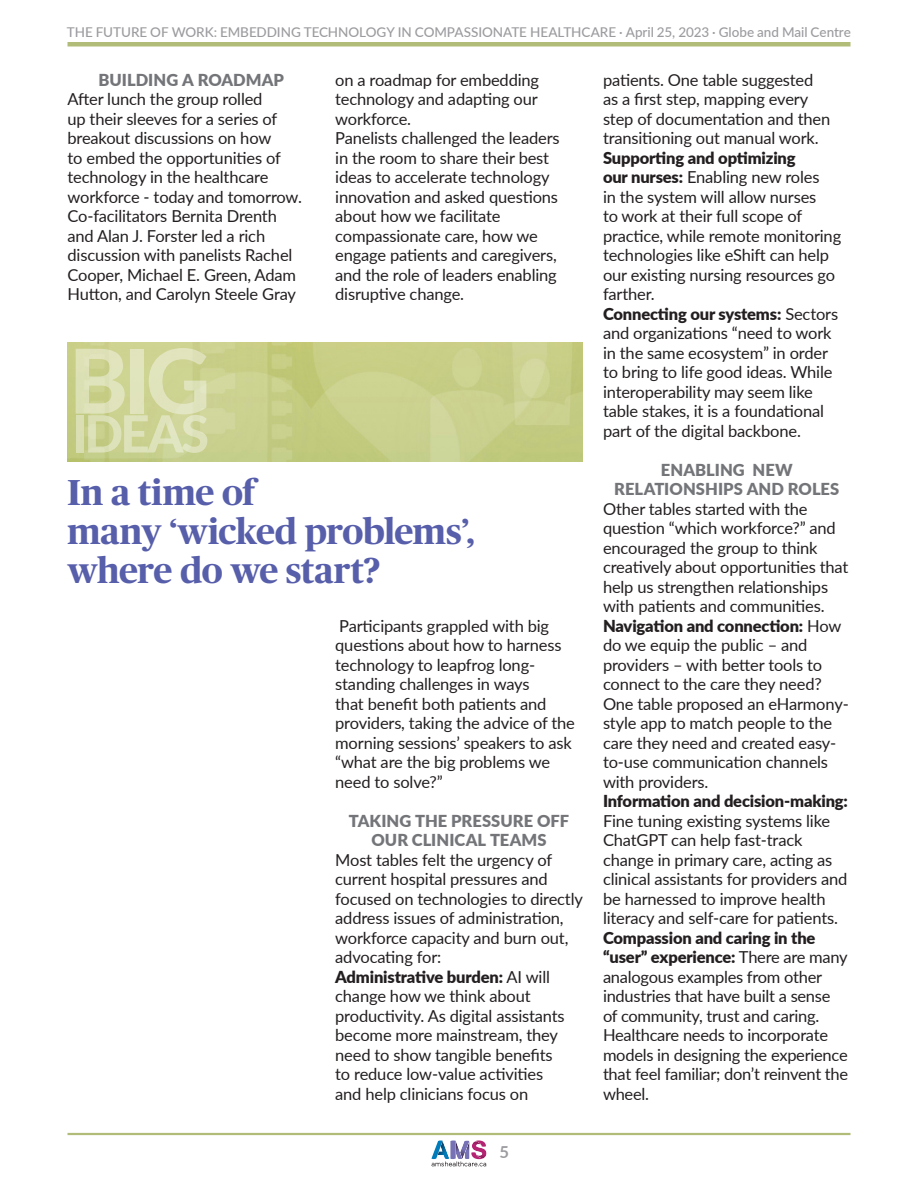
<style>
.page{position:relative;width:918px;height:1188px;background:#fff}
.page>*{position:absolute;margin:0;border:0;box-sizing:border-box;transform-origin:0 0}
.t1{font:700 36px/39px "Publico Headline";letter-spacing:-.015em;color:#575eaa}
.t2{font:16.5px/19.5px "Lato";letter-spacing:-.01em;color:#231f20}
.t3{font:900 16.5px/19.5px "Lato";letter-spacing:.005em;color:#747579;text-align:center}
.t4{font:900 16.5px "Lato";letter-spacing:-.01em;color:#231f20}
.t5{font:700 16.5px "Lato";color:#9c9b9f}
.t6{font:500 13.5px "Lato";letter-spacing:-.005em;color:#9c9b9f}
.s1{font-weight:900}
</style>
<div class="page">
<svg style="left:431px;top:1140px;width:56px;height:27px"></svg>
<hr style="left:68px;top:1133px;width:783px;height:2px;background:#b0bc78">
<hr style="left:68px;top:42px;width:783px;height:4px;background:#b0bc78">
<img style="left:68px;top:343px;width:515px;height:118px">
<svg style="left:76px;top:348px;width:131px;height:105px;background:#d6daa7"></svg>
<p class="t6" style="left:67px;top:27px;width:785px">THE FUTURE OF WORK: EMBEDDING TECHNOLOGY IN COMPASSIONATE HEALTHCARE · April 25, 2023 · Globe and Mail Centre</p>
<p class="t3" style="left:98px;top:69px;width:187px">BUILDING A ROADMAP</p>
<p class="t2" style="left:68px;top:89px;width:236px">After lunch the group rolled<br>up their sleeves for a series of breakout discussions on how<br>to embed the opportunities of technology in the healthcare workforce - today and tomorrow.<br>Co-facilitators Bernita Drenth and Alan J. Forster led a rich discussion with panelists Rachel<br>Cooper, Michael E. Green, Adam<br>Hutton, and Carolyn Steele Gray</p>
<p class="t2" style="left:335px;top:71px;width:226px">on a roadmap for embedding technology and adapting our workforce.<br>Panelists challenged the leaders in the room to share their best ideas to accelerate technology innovation and asked questions about how we facilitate compassionate care, how we engage patients and caregivers, and the role of leaders enabling disruptive change.</p>
<h1 class="t1" style="left:68px;top:475px;width:409px">In a time of<br>many ‘wicked problems’, where do we start?</h1>
<p class="t2" style="left:335px;top:615px;width:241px">Participants grappled with big questions about how to harness technology to leapfrog long&shy;standing challenges in ways<br>that benefit both patients and providers, taking the advice of the morning sessions’ speakers to ask “what are the big problems we need to solve?”</p>
<p class="t3" style="left:349px;top:810px;width:222px">TAKING THE PRESSURE OFF<br>OUR CLINICAL TEAMS</p>
<p class="t2" style="left:335px;top:851px;width:249px">Most tables felt the urgency of current hospital pressures and focused on technologies to directly address issues of administration, workforce capacity and burn out, advocating for:<br><span class="s1">Administrative burden:</span> AI will change how we think about productivity. As digital assistants become more mainstream, they need to show tangible benefits<br>to reduce low-value activities<br>and help clinicians focus on</p>
<p class="t5" style="left:500px;top:1143px;width:11px">5</p>
<p class="t2" style="left:603px;top:69px;width:229px">patients. One table suggested as a first step, mapping every step of documentation and then transitioning out manual work.</p>
<p class="t2" style="left:603px;top:149px;width:240px"><span class="s1">Supporting and optimizing<br>our nurses:</span> Enabling new roles<br>in the system will allow nurses<br>to work at their full scope of practice, while remote monitoring technologies like eShift can help our existing nursing resources go farther.<br><span class="s1">Connecting our systems:</span> Sectors and organizations “need to work in the same ecosystem” in order to bring to life good ideas. While interoperability may seem like table stakes, it is a foundational part of the digital backbone.</p>
<p class="t3" style="left:614px;top:459px;width:227px">ENABLING NEW<br>RELATIONSHIPS AND ROLES</p>
<p class="t2" style="left:603px;top:500px;width:247px">Other tables started with the question “which workforce?” and encouraged the group to think creatively about opportunities that help us strengthen relationships with patients and communities.<br><span class="s1">Navigation and connection:</span> How do we equip the public – and providers – with better tools to connect to the care they need?<br>One table proposed an eHarmony&shy;style app to match people to the care they need and created easy&shy;to-use communication channels with providers.</p>
<p class="t4" style="left:603px;top:789px;width:247px">Information and decision-making:</p>
<p class="t2" style="left:603px;top:810px;width:246px">Fine tuning existing systems like ChatGPT can help fast-track change in primary care, acting as clinical assistants for providers and be harnessed to improve health literacy and self-care for patients.</p>
<p class="t2" style="left:603px;top:929px;width:247px"><span class="s1">Compassion and caring in the “user” experience:</span> There are many analogous examples from other industries that have built a sense of community, trust and caring.<br>Healthcare needs to incorporate models in designing the experience that feel familiar; don’t reinvent the wheel.</p>
</div>
